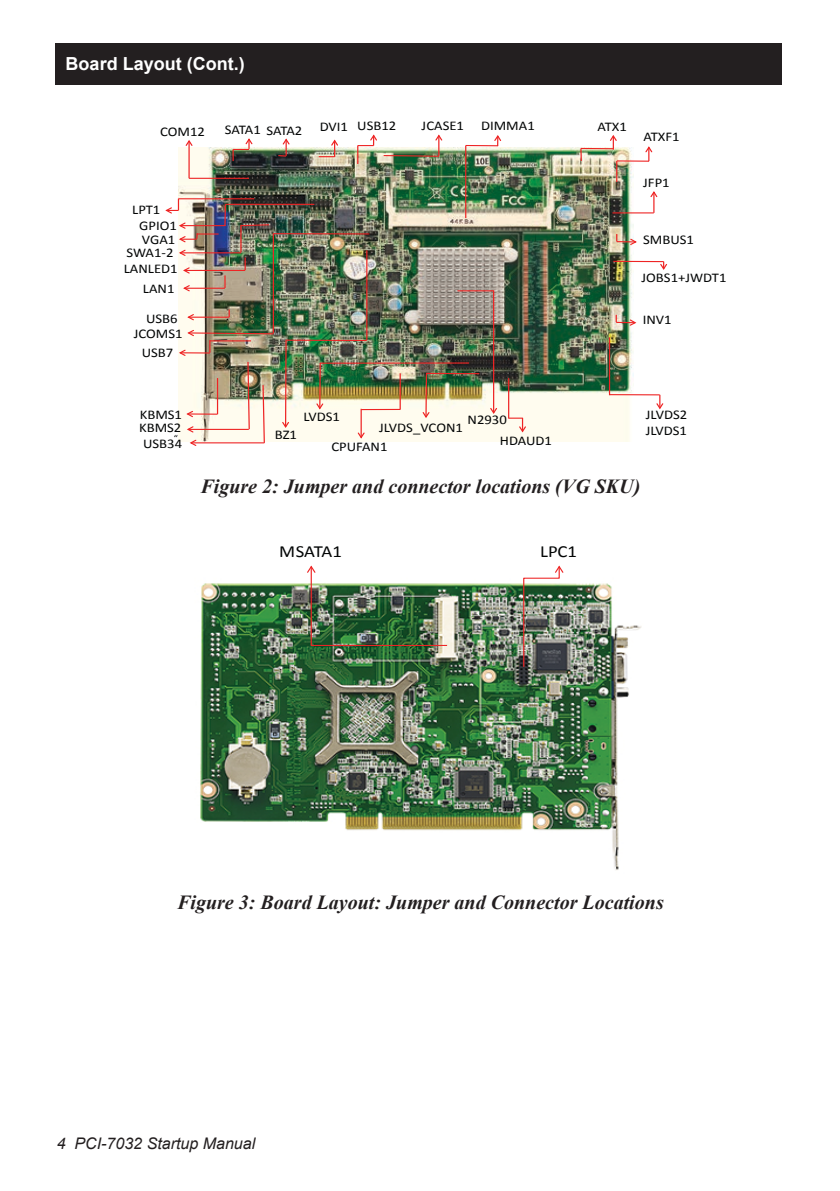
<style>
.page{position:relative;width:840px;height:1191px;background:#fff}
.page>*{position:absolute;margin:0;border:0;box-sizing:border-box;transform-origin:0 0}
.t1{font:italic 700 20px "Times New Roman";color:#231f20}
.t2{font:700 18px "Arial";color:#fff}
.t3{font:17px "Calibri";color:#030505;scale:1.1 1}
.t4{font:italic 16px "Arial";color:#231f20}
.t5{font:13.4px/13.2px "Calibri";color:#030505;scale:1.1 1}
.t6{font:13.4px "Calibri";letter-spacing:-.04em;color:#030505;scale:1.1 1}
.t7{font:8.8px "Calibri";color:#030505;scale:1.1 1}
</style>
<div class="page">
<img style="left:178px;top:147px;width:455px;height:295px">
<hr style="left:189px;top:178px;width:60px;height:1px;background:#ee2424">
<hr style="left:188px;top:141px;width:1px;height:37px;background:#ee2424">
<svg style="left:185px;top:140px;width:8px;height:7px"></svg>
<svg style="left:232px;top:138px;width:21px;height:23px"></svg>
<svg style="left:278px;top:138px;width:12px;height:19px"></svg>
<svg style="left:357px;top:134px;width:86px;height:30px"></svg>
<hr style="left:465px;top:145px;width:1px;height:73px;background:#ee2424">
<hr style="left:465px;top:145px;width:33px;height:1px;background:#ee2424">
<svg style="left:493px;top:135px;width:9px;height:11px"></svg>
<svg style="left:580px;top:149px;width:1px;height:12px"></svg>
<hr style="left:580px;top:148px;width:32px;height:1px;background:#ee2424">
<svg style="left:608px;top:135px;width:9px;height:15px"></svg>
<hr style="left:615px;top:161px;width:2px;height:21px;background:#ee2424">
<hr style="left:616px;top:160px;width:32px;height:2px;background:#ee2424">
<svg style="left:644px;top:146px;width:9px;height:15px"></svg>
<hr style="left:612px;top:212px;width:41px;height:1px;background:#ee2424">
<svg style="left:649px;top:191px;width:9px;height:22px"></svg>
<svg style="left:615px;top:234px;width:22px;height:12px"></svg>
<hr style="left:613px;top:261px;width:50px;height:1px;background:#ee2424">
<svg style="left:658px;top:261px;width:9px;height:9px"></svg>
<svg style="left:615px;top:315px;width:22px;height:12px"></svg>
<hr style="left:608px;top:337px;width:1px;height:58px;background:#ee2424">
<hr style="left:609px;top:394px;width:50px;height:1px;background:#ee2424">
<svg style="left:655px;top:395px;width:9px;height:15px"></svg>
<hr style="left:457px;top:290px;width:37px;height:1px;background:#ee2424">
<hr style="left:493px;top:291px;width:1px;height:122px;background:#ee2424">
<svg style="left:489px;top:407px;width:9px;height:8px"></svg>
<hr style="left:508px;top:378px;width:1px;height:40px;background:#ee2424">
<svg style="left:508px;top:417px;width:18px;height:16px"></svg>
<hr style="left:426px;top:373px;width:53px;height:1px;background:#ee2424">
<hr style="left:425px;top:373px;width:2px;height:44px;background:#ee2424">
<svg style="left:421px;top:411px;width:9px;height:8px"></svg>
<hr style="left:399px;top:373px;width:1px;height:36px;background:#ee2424">
<hr style="left:361px;top:409px;width:39px;height:1px;background:#ee2424">
<svg style="left:356px;top:409px;width:9px;height:31px"></svg>
<hr style="left:319px;top:362px;width:149px;height:2px;background:#ee2424">
<hr style="left:319px;top:363px;width:1px;height:45px;background:#ee2424">
<svg style="left:315px;top:402px;width:9px;height:8px"></svg>
<hr style="left:366px;top:250px;width:1px;height:90px;background:#ee2424">
<hr style="left:285px;top:339px;width:81px;height:2px;background:#ee2424">
<hr style="left:285px;top:341px;width:1px;height:86px;background:#ee2424">
<svg style="left:281px;top:421px;width:9px;height:8px"></svg>
<hr style="left:178px;top:198px;width:76px;height:1px;background:#ee2424">
<svg style="left:165px;top:199px;width:14px;height:15px"></svg>
<hr style="left:225px;top:204px;width:89px;height:1px;background:#ee2424">
<hr style="left:224px;top:204px;width:2px;height:22px;background:#ee2424">
<hr style="left:180px;top:225px;width:45px;height:1px;background:#ee2424">
<hr style="left:197px;top:233px;width:21px;height:2px;background:#ee2424">
<svg style="left:178px;top:221px;width:20px;height:22px"></svg>
<hr style="left:180px;top:252px;width:61px;height:1px;background:#ee2424">
<svg style="left:178px;top:249px;width:8px;height:8px"></svg>
<svg style="left:239px;top:224px;width:31px;height:46px"></svg>
<hr style="left:184px;top:270px;width:61px;height:1px;background:#ee2424">
<svg style="left:182px;top:266px;width:9px;height:8px"></svg>
<svg style="left:224px;top:275px;width:1px;height:13px"></svg>
<hr style="left:184px;top:288px;width:41px;height:1px;background:#ee2424">
<svg style="left:182px;top:284px;width:9px;height:8px"></svg>
<svg style="left:228px;top:309px;width:2px;height:8px"></svg>
<hr style="left:188px;top:316px;width:41px;height:2px;background:#ee2424">
<svg style="left:186px;top:313px;width:9px;height:8px"></svg>
<hr style="left:273px;top:233px;width:96px;height:1px;background:#ee2424">
<hr style="left:272px;top:233px;width:2px;height:100px;background:#ee2424">
<img style="left:178px;top:329px;width:96px;height:117px">
<svg style="left:318px;top:139px;width:21px;height:18px"></svg>
<img style="left:200px;top:583px;width:442px;height:287px">
<img style="left:306px;top:565px;width:142px;height:81px">
<img style="left:522px;top:565px;width:42px;height:103px">
<div style="left:56px;top:44px;width:725px;height:41px;background:#231f20"></div>
<h2 class="t2" style="left:66px;top:52px;width:180px">Board Layout (Cont.)</h2>
<p class="t5" style="left:160px;top:125px;width:42px">COM12</p>
<p class="t6" style="left:225px;top:121px;width:72px">SATA1 SATA2</p>
<p class="t5" style="left:357px;top:119px;width:37px">USB12</p>
<p class="t5" style="left:421px;top:119px;width:40px">JCASE1</p>
<p class="t5" style="left:481px;top:119px;width:50px">DIMMA1</p>
<p class="t5" style="left:597px;top:120px;width:28px">ATX1</p>
<p class="t5" style="left:319px;top:120px;width:27px">DVI1</p>
<p class="t5" style="left:139px;top:202px;width:36px;line-height:16px;text-indent:-7px">LPT1<br>GPIO1</p>
<p class="t5" style="left:126px;top:233px;width:46px;text-align:right">VGA1<br>SWA1-2</p>
<p class="t5" style="left:124px;top:259px;width:50px;line-height:20px;text-align:right">LANLED1<br>LAN1</p>
<p class="t5" style="left:134px;top:310px;width:46px;line-height:15.2px;text-align:center">USB6<br>JCOMS1</p>
<p class="t5" style="left:142px;top:346px;width:30px">USB7</p>
<p class="t5" style="left:643px;top:130px;width:34px">ATXF1</p>
<p class="t5" style="left:643px;top:176px;width:25px">JFP1</p>
<p class="t5" style="left:642px;top:233px;width:48px">SMBUS1</p>
<p class="t5" style="left:641px;top:271px;width:79px">JOBS1+JWDT1</p>
<p class="t5" style="left:642px;top:313px;width:28px">INV1</p>
<p class="t5" style="left:139px;top:408px;width:41px">KBMS1<br>KBMS2</p>
<p class="t5" style="left:143px;top:437px;width:37px">USB34</p>
<p class="t7" style="left:174px;top:433px;width:5px">“</p>
<p class="t5" style="left:274px;top:428px;width:22px">BZ1</p>
<p class="t5" style="left:303px;top:410px;width:35px">LVDS1</p>
<p class="t5" style="left:499px;top:409px;width:49px;line-height:21px;text-indent:-32px">N2930<br>HDAUD1</p>
<p class="t5" style="left:331px;top:418px;width:121px;line-height:18.8px;text-indent:48px">JLVDS_VCON1<br>CPUFAN1</p>
<p class="t5" style="left:645px;top:407px;width:39px;line-height:15.8px">JLVDS2<br>JLVDS1</p>
<h1 class="t1" style="left:200px;top:472px;width:441px">Figure 2: Jumper and connector locations (VG SKU)</h1>
<p class="t3" style="left:279px;top:541px;width:58px">MSATA1</p>
<p class="t3" style="left:540px;top:541px;width:35px">LPC1</p>
<h1 class="t1" style="left:177px;top:888px;width:488px">Figure 3: Board Layout: Jumper and Connector Locations</h1>
<p class="t4" style="left:57px;top:1132px;width:200px">4 PCI-7032 Startup Manual</p>
</div>
